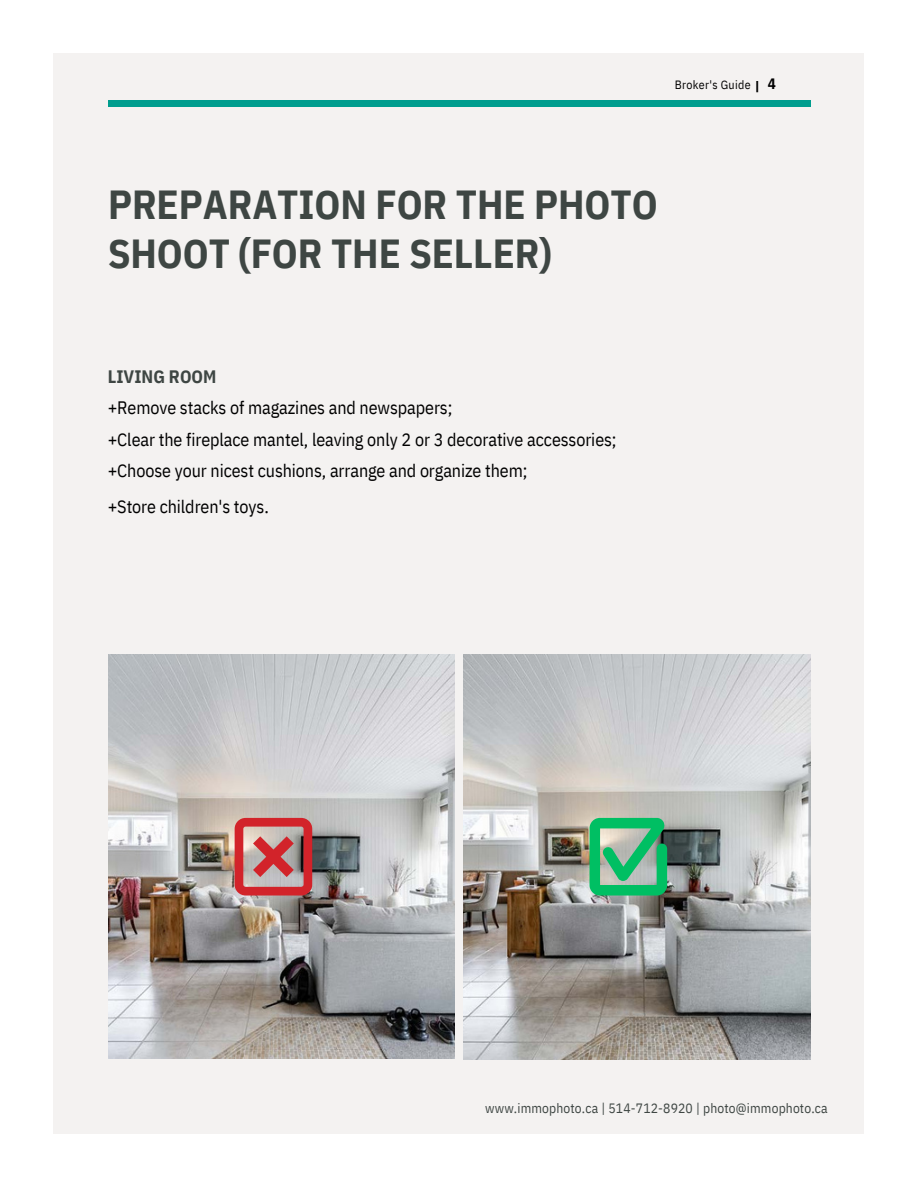
<style>
.page{position:relative;width:918px;height:1188px;background:#fff}
.page>*{position:absolute;margin:0;border:0;box-sizing:border-box;transform-origin:0 0}
.t1{font:700 40.5px/48.3px "IBM Plex Sans Cond";color:#3e4643}
.t2{font:18px/31.5px "IBM Plex Sans Cond";letter-spacing:-.005em;color:#000}
.t3{font:700 18px "IBM Plex Sans Cond";letter-spacing:.005em;color:#3e4643}
.t4{font:700 15px "IBM Plex Sans Cond";color:#000}
.t5{font:13.5px "IBM Plex Sans Cond";letter-spacing:.01em;color:#3e4643}
.t6{font:12px "IBM Plex Sans Cond";letter-spacing:.025em;color:#000}
.s1{font-family:"Montserrat";font-weight:700}
</style>
<div class="page">
<div style="left:54px;top:54px;width:810px;height:1080px;background:#f4f2f1"></div>
<img style="left:108px;top:655px;width:346px;height:404px">
<img style="left:464px;top:654px;width:346px;height:405px">
<div style="left:108px;top:100px;width:702px;height:6px;background:#009d8e"></div>
<svg style="left:589px;top:810px;width:95px;height:94px;background:#61ab84"></svg>
<svg style="left:235px;top:810px;width:94px;height:94px;background:#b67677"></svg>
<p class="t6" style="left:675px;top:76px;width:86px">Broker's Guide <span class="s1">|</span></p>
<p class="t4" style="left:768px;top:73px;width:10px">4</p>
<p class="t1" style="left:108px;top:180px;width:551px">PREPARATION FOR THE PHOTO<br>SHOOT (FOR THE SELLER)</p>
<p class="t3" style="left:108px;top:364px;width:110px">LIVING ROOM</p>
<p class="t2" style="left:108px;top:392px;width:346px">+Remove stacks of magazines and newspapers;</p>
<p class="t2" style="left:108px;top:423px;width:510px">+Clear the fireplace mantel, leaving only 2 or 3 decorative accessories; +Choose your nicest cushions, arrange and organize them;</p>
<p class="t2" style="left:108px;top:491px;width:163px">+Store children's toys.</p>
<p class="t5" style="left:485px;top:1099px;width:344px">www.immophoto.ca | 514-712-8920 | photo@immophoto.ca</p>
</div>
